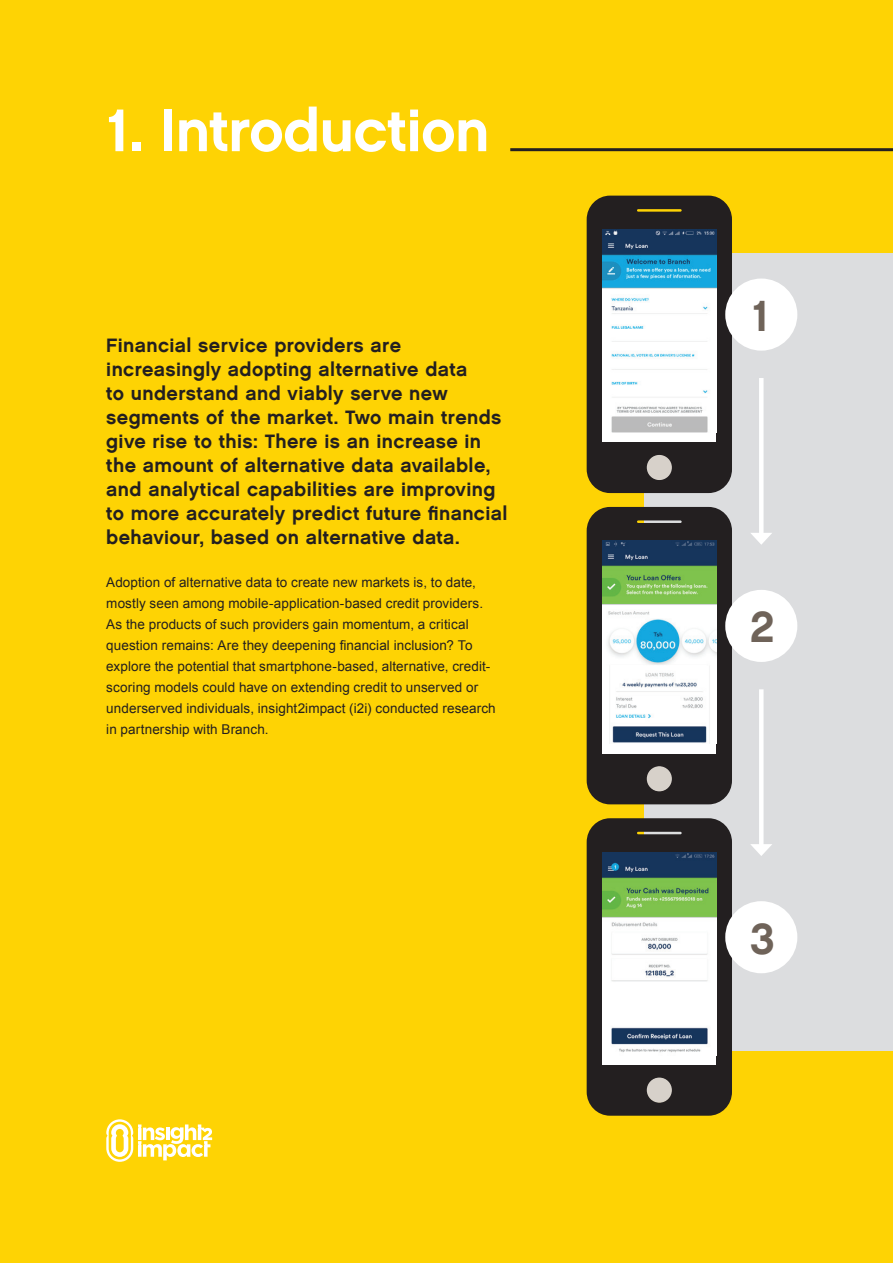
<style>
.page{position:relative;width:893px;height:1263px;background:#fed304}
.page>*{position:absolute;margin:0;border:0;box-sizing:border-box;transform-origin:0 0}
.t1{font:60px "Chalet New York Nineteen Sixty";letter-spacing:-.01em;color:#fff}
.t2{font:43.8px "Chalet New York Nineteen Sixty";color:#6f6359}
.t3{font:19.5px/24px "Chalet New York Nineteen Sixty";letter-spacing:.02em;color:#231f20}
.t4{font:13.5px/21px "Arial";letter-spacing:.005em;color:#231f20}
</style>
<div class="page">
<svg style="left:106px;top:1119px;width:106px;height:43px"></svg>
<div style="left:644px;top:254px;width:249px;height:797px;background:#dcdddf"></div>
<hr style="left:759px;top:378px;width:4px;height:159px;background:#fff">
<svg style="left:751px;top:533px;width:21px;height:12px"></svg>
<hr style="left:759px;top:689px;width:4px;height:159px;background:#fff">
<svg style="left:750px;top:844px;width:22px;height:12px"></svg>
<div style="left:587px;top:196px;width:145px;height:297px;background:#231f20"></div>
<div style="left:602px;top:229px;width:114px;height:213px;background:#fff"></div>
<img style="left:602px;top:229px;width:114px;height:203px">
<div style="left:647px;top:455px;width:25px;height:25px;background:#d7d1ca;border-radius:50%"></div>
<div style="left:587px;top:507px;width:145px;height:297px;background:#231f20"></div>
<div style="left:602px;top:541px;width:114px;height:212px;background:#fff"></div>
<img style="left:602px;top:541px;width:114px;height:202px">
<div style="left:647px;top:766px;width:25px;height:25px;background:#d7d1ca;border-radius:50%"></div>
<div style="left:587px;top:818px;width:145px;height:298px;background:#231f20"></div>
<div style="left:602px;top:852px;width:114px;height:213px;background:#fff"></div>
<img style="left:602px;top:852px;width:114px;height:201px">
<div style="left:647px;top:1077px;width:25px;height:26px;background:#d7d1ca;border-radius:50%"></div>
<div style="left:725px;top:901px;width:72px;height:72px;background:#fff;border-radius:50%"></div>
<div style="left:725px;top:590px;width:72px;height:72px;background:#fff;border-radius:50%"></div>
<div style="left:725px;top:279px;width:72px;height:72px;background:#fff;border-radius:50%"></div>
<hr style="left:510px;top:148px;width:383px;height:3px;background:#231f20">
<h1 class="t1" style="left:106px;top:94px;width:385px">1. Introduction</h1>
<p class="t3" style="left:106px;top:333px;width:403px">Financial service providers are increasingly adopting alternative data<br>to understand and viably serve new segments of the market. Two main trends give rise to this: There is an increase in the amount of alternative data available, and analytical capabilities are improving to more accurately predict future financial behaviour, based on alternative data.</p>
<p class="t4" style="left:106px;top:571px;width:391px">Adoption of alternative data to create new markets is, to date, mostly seen among mobile-application-based credit providers.<br>As the products of such providers gain momentum, a critical question remains: Are they deepening financial inclusion? To explore the potential that smartphone-based, alternative, credit&shy;scoring models could have on extending credit to unserved or underserved individuals, insight2impact (i2i) conducted research in partnership with Branch.</p>
<h2 class="t2" style="left:752px;top:289px;width:20px">1</h2>
<h2 class="t2" style="left:750px;top:600px;width:26px">2</h2>
<h2 class="t2" style="left:750px;top:912px;width:26px">3</h2>
</div>
